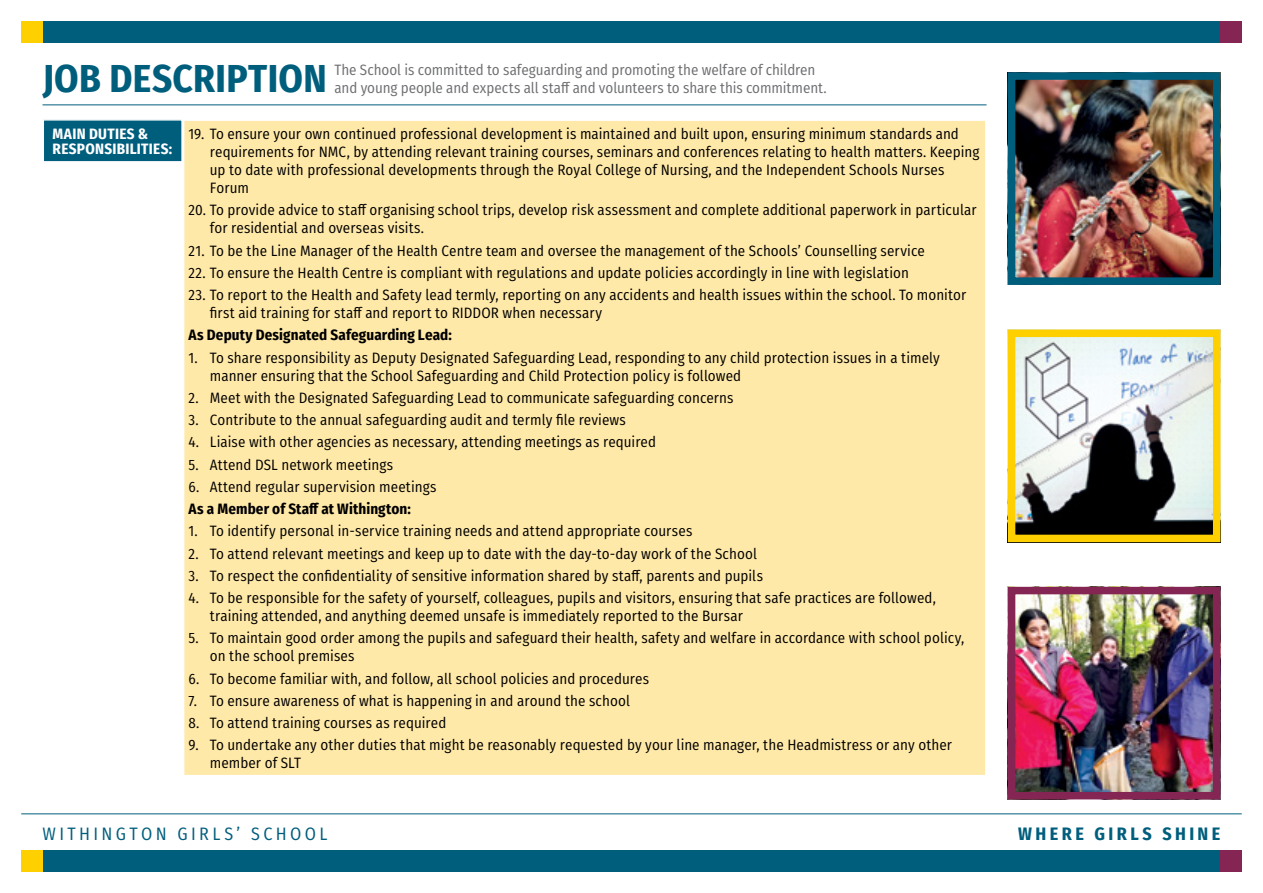
<style>
.page{position:relative;width:1263px;height:893px;background:#fff}
.page>*{position:absolute;margin:0;border:0;box-sizing:border-box;transform-origin:0 0}
.t1{font:700 39px "Fira Sans Condensed";letter-spacing:.005em;color:#005e7d}
.t2{font:18px "Fira Sans Condensed";letter-spacing:.185em;color:#005e7d}
.t3{font:700 18px "Fira Sans Condensed";letter-spacing:.19em;color:#005e7d}
.t4{font:15px/18px "Fira Sans Condensed";letter-spacing:.005em;color:#000}
.t5{font:15px/18px "Fira Sans Condensed";letter-spacing:-.005em;color:#6d6e71}
.t6{font:700 15px "Fira Sans Condensed";letter-spacing:.005em;color:#000}
.t7{font:700 15px/15px "Fira Sans Condensed";letter-spacing:.02em;color:#fff}
</style>
<div class="page">
<div style="left:21px;top:850px;width:1221px;height:22px;background:#005e7d"></div>
<div style="left:21px;top:850px;width:22px;height:22px;background:#ffd000"></div>
<div style="left:1220px;top:850px;width:22px;height:22px;background:#842553"></div>
<hr style="left:21px;top:813px;width:1221px;height:1px;background:#005e7d">
<div style="left:21px;top:21px;width:1221px;height:22px;background:#005e7d"></div>
<div style="left:21px;top:21px;width:22px;height:22px;background:#ffd000"></div>
<div style="left:1220px;top:21px;width:22px;height:22px;background:#842553"></div>
<img style="left:1017px;top:81px;width:194px;height:195px">
<div style="left:1008px;top:72px;width:212px;height:213px;border:8px solid #005e7d"></div>
<img style="left:1017px;top:339px;width:194px;height:194px">
<div style="left:1008px;top:330px;width:212px;height:212px;border:8px solid #ffd000"></div>
<img style="left:1017px;top:596px;width:194px;height:194px">
<div style="left:1008px;top:587px;width:212px;height:212px;border:8px solid #842553"></div>
<hr style="left:43px;top:104px;width:943px;height:1px;background:#005e7d">
<div style="left:43px;top:120px;width:139px;height:42px;background:#005e7d"></div>
<div style="left:43px;top:119px;width:140px;height:44px;border:2px solid #fff"></div>
<div style="left:184px;top:120px;width:802px;height:656px;background:#ffe9a8"></div>
<h1 class="t1" style="left:43px;top:46px;width:285px">JOB DESCRIPTION</h1>
<p class="t5" style="left:334px;top:60px;width:494px">The School is committed to safeguarding and promoting the welfare of children and young people and expects all staff and volunteers to share this commitment.</p>
<p class="t7" style="left:53px;top:125px;width:121px">MAIN DUTIES &amp;<br>RESPONSIBILITIES:</p>
<p class="t4" style="left:210px;top:125px;width:771px;text-indent:-21px">19. To ensure your own continued professional development is maintained and built upon, ensuring minimum standards and requirements for NMC, by attending relevant training courses, seminars and conferences relating to health matters. Keeping up to date with professional developments through the Royal College of Nursing, and the Independent Schools Nurses Forum</p>
<p class="t4" style="left:210px;top:201px;width:768px;text-indent:-21px">20. To provide advice to staff organising school trips, develop risk assessment and complete additional paperwork in particular for residential and overseas visits.</p>
<p class="t4" style="left:189px;top:241px;width:738px">21. To be the Line Manager of the Health Centre team and oversee the management of the Schools’ Counselling service</p>
<p class="t4" style="left:189px;top:263px;width:722px">22. To ensure the Health Centre is compliant with regulations and update policies accordingly in line with legislation</p>
<p class="t4" style="left:210px;top:286px;width:758px;text-indent:-21px">23. To report to the Health and Safety lead termly, reporting on any accidents and health issues within the school. To monitor first aid training for staff and report to RIDDOR when necessary</p>
<p class="t6" style="left:189px;top:323px;width:265px">As Deputy Designated Safeguarding Lead:</p>
<p class="t4" style="left:210px;top:348px;width:731px;text-indent:-21px">1. To share responsibility as Deputy Designated Safeguarding Lead, responding to any child protection issues in a timely manner ensuring that the School Safeguarding and Child Protection policy is followed</p>
<p class="t4" style="left:189px;top:388px;width:546px">2. Meet with the Designated Safeguarding Lead to communicate safeguarding concerns</p>
<p class="t4" style="left:189px;top:411px;width:439px">3. Contribute to the annual safeguarding audit and termly file reviews</p>
<p class="t4" style="left:189px;top:433px;width:469px">4. Liaise with other agencies as necessary, attending meetings as required</p>
<p class="t4" style="left:189px;top:455px;width:206px">5. Attend DSL network meetings</p>
<p class="t4" style="left:189px;top:477px;width:249px">6. Attend regular supervision meetings</p>
<p class="t6" style="left:189px;top:496px;width:224px">As a Member of Staff at Withington:</p>
<p class="t4" style="left:189px;top:522px;width:505px">1. To identify personal in-service training needs and attend appropriate courses</p>
<p class="t4" style="left:189px;top:544px;width:570px">2. To attend relevant meetings and keep up to date with the day-to-day work of the School</p>
<p class="t4" style="left:189px;top:566px;width:576px">3. To respect the confidentiality of sensitive information shared by staff, parents and pupils</p>
<p class="t4" style="left:210px;top:588px;width:727px;text-indent:-21px">4. To be responsible for the safety of yourself, colleagues, pupils and visitors, ensuring that safe practices are followed, training attended, and anything deemed unsafe is immediately reported to the Bursar</p>
<p class="t4" style="left:210px;top:629px;width:756px;text-indent:-21px">5. To maintain good order among the pupils and safeguard their health, safety and welfare in accordance with school policy, on the school premises</p>
<p class="t4" style="left:189px;top:669px;width:462px">6. To become familiar with, and follow, all school policies and procedures</p>
<p class="t4" style="left:189px;top:691px;width:443px">7. To ensure awareness of what is happening in and around the school</p>
<p class="t4" style="left:189px;top:713px;width:259px">8. To attend training courses as required</p>
<p class="t4" style="left:210px;top:736px;width:744px;text-indent:-21px">9. To undertake any other duties that might be reasonably requested by your line manager, the Headmistress or any other member of SLT</p>
<p class="t2" style="left:43px;top:820px;width:286px">WITHINGTON GIRLS’ SCHOOL</p>
<p class="t3" style="left:1018px;top:818px;width:204px">WHERE GIRLS SHINE</p>
</div>
